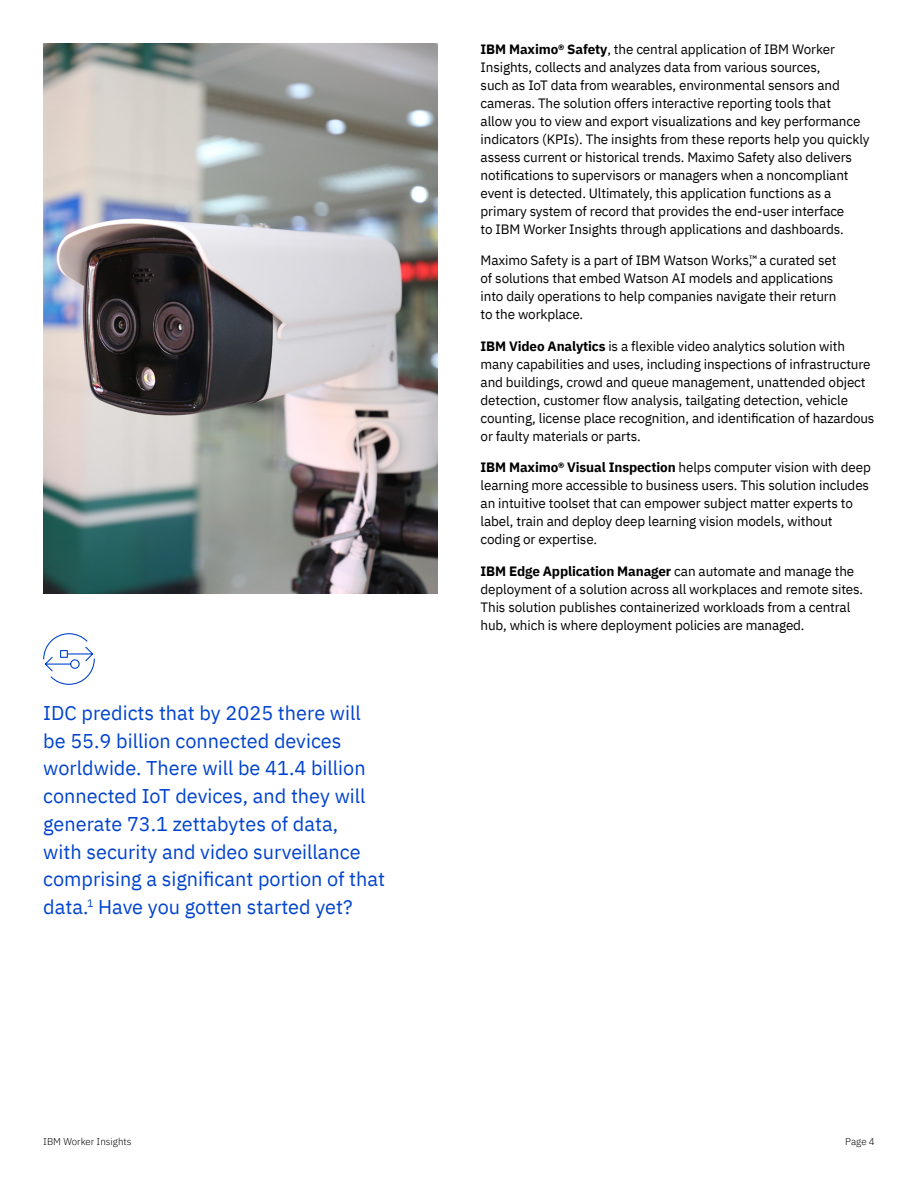
<style>
.page{position:relative;width:918px;height:1188px;background:#fff}
.page>*{position:absolute;margin:0;border:0;box-sizing:border-box;transform-origin:0 0}
.t1{font:19.8px/27.8px "IBM Plex Sans";color:#0043ce}
.t2{font:13.5px/18px "IBM Plex Sans";letter-spacing:-.01em;color:#000}
.t3{font:300 9.75px "IBM Plex Sans";color:#000}
.s1{font-weight:700}
</style>
<div class="page">
<img style="left:43px;top:43px;width:394px;height:551px">
<svg style="left:43px;top:633px;width:52px;height:52px"></svg>
<div style="left:60px;top:650px;width:8px;height:8px;border:1px solid #0043ce"></div>
<p class="t1" style="left:43px;top:697px;width:343px">IDC predicts that by 2025 there will be 55.9 billion connected devices worldwide. There will be 41.4 billion connected IoT devices, and they will generate 73.1 zettabytes of data,<br>with security and video surveillance comprising a significant portion of that data.<sup>1</sup> Have you gotten started yet?</p>
<p class="t2" style="left:481px;top:39px;width:391px"><span class="s1">IBM Maximo® Safety</span>, the central application of IBM Worker Insights, collects and analyzes data from various sources,<br>such as IoT data from wearables, environmental sensors and cameras. The solution offers interactive reporting tools that<br>allow you to view and export visualizations and key performance indicators (KPIs). The insights from these reports help you quickly assess current or historical trends. Maximo Safety also delivers notifications to supervisors or managers when a noncompliant event is detected. Ultimately, this application functions as a primary system of record that provides the end-user interface<br>to IBM Worker Insights through applications and dashboards.</p>
<p class="t2" style="left:481px;top:250px;width:357px">Maximo Safety is a part of IBM Watson Works™, a curated set of solutions that embed Watson AI models and applications into daily operations to help companies navigate their return to the workplace.</p>
<p class="t2" style="left:481px;top:336px;width:395px"><span class="s1">IBM Video Analytics</span> is a flexible video analytics solution with many capabilities and uses, including inspections of infrastructure and buildings, crowd and queue management, unattended object detection, customer flow analysis, tailgating detection, vehicle counting, license place recognition, and identification of hazardous or faulty materials or parts.</p>
<p class="t2" style="left:481px;top:457px;width:392px"><span class="s1">IBM Maximo® Visual Inspection</span> helps computer vision with deep learning more accessible to business users. This solution includes an intuitive toolset that can empower subject matter experts to label, train and deploy deep learning vision models, without coding or expertise.</p>
<p class="t2" style="left:481px;top:561px;width:384px"><span class="s1">IBM Edge Application Manager</span> can automate and manage the deployment of a solution across all workplaces and remote sites.<br>This solution publishes containerized workloads from a central hub, which is where deployment policies are managed.</p>
<p class="t3" style="left:43px;top:1134px;width:90px">IBM Worker Insights</p>
<p class="t3" style="left:845px;top:1134px;width:31px">Page 4</p>
</div>
